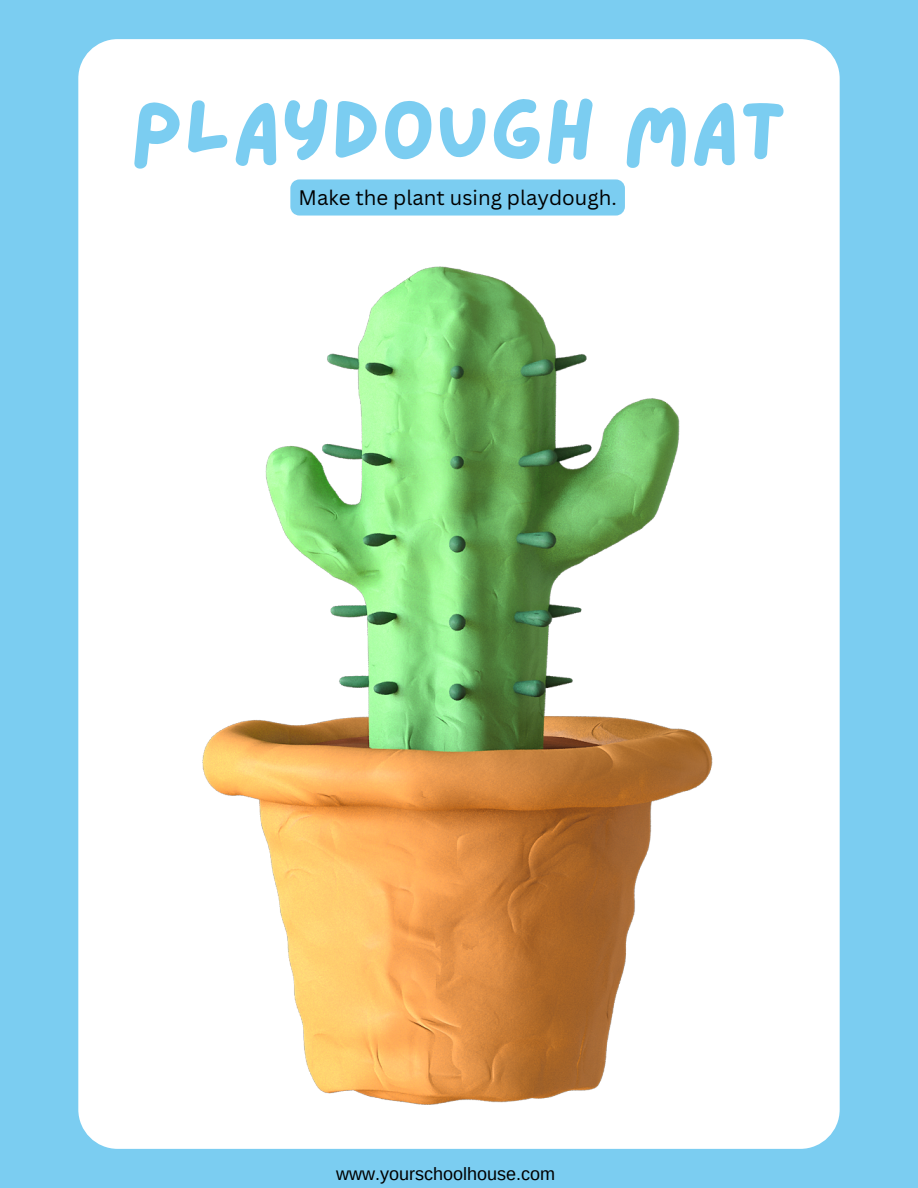
<style>
.page{position:relative;width:918px;height:1188px;background:#7bcdf1}
.page>*{position:absolute;margin:0;border:0;box-sizing:border-box;transform-origin:0 0}
.t1{font:84.6px "Lazydog";color:#7bcdf1}
.t2{font:20.4px "Canva Sans";color:#000}
.t3{font:18px "Arimo";color:#000}
</style>
<div class="page">
<div style="left:78px;top:39px;width:762px;height:1109px;background:#fff;border-radius:39px"></div>
<img style="left:203px;top:266px;width:509px;height:838px">
<div style="left:290px;top:179px;width:335px;height:37px;background:#7bcdf1"></div>
<h2 class="t1" style="left:130px;top:90px;width:659px">PLAYDOUGH MAT</h2>
<p class="t2" style="left:299px;top:183px;width:320px">Make the plant using playdough.</p>
<p class="t3" style="left:336px;top:1164px;width:221px">www.yourschoolhouse.com</p>
</div>
